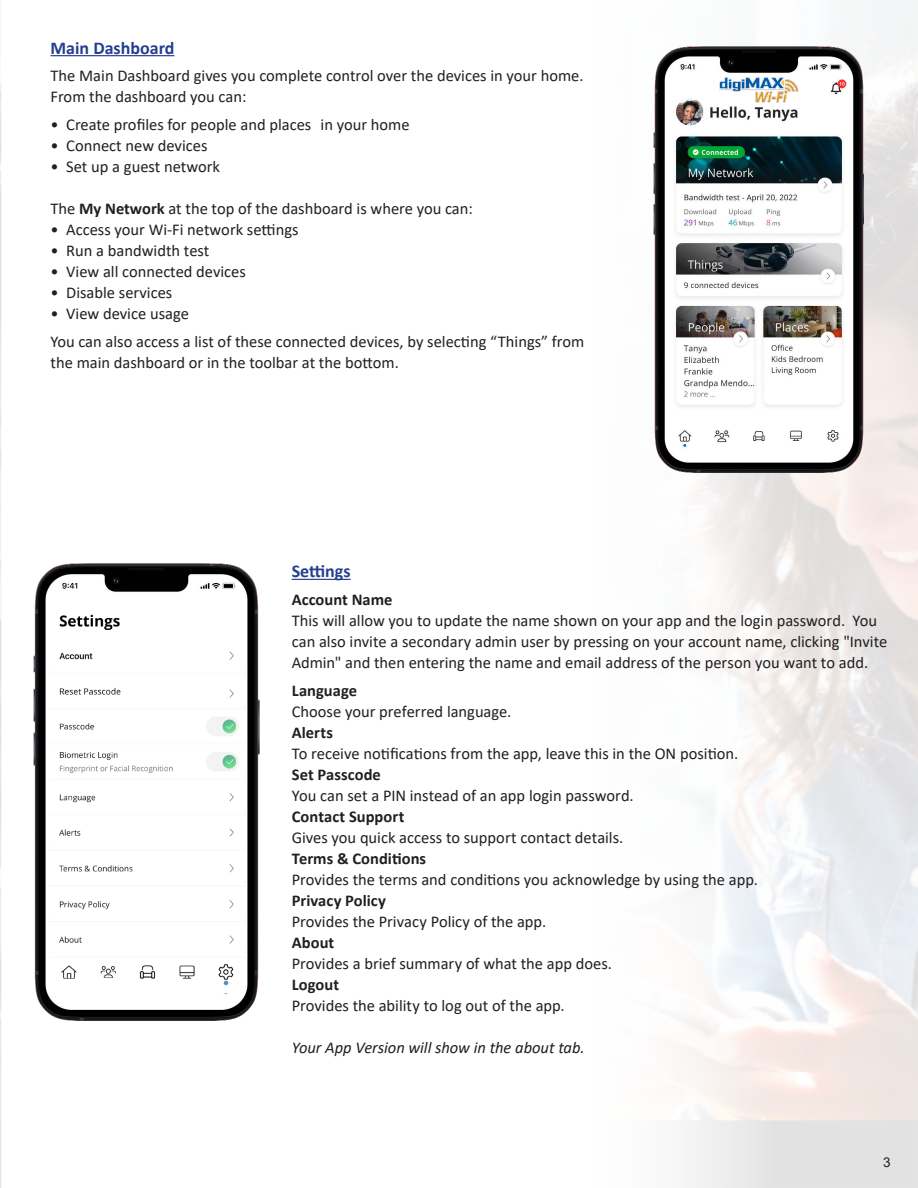
<style>
.page{position:relative;width:918px;height:1188px;background:#fff}
.page>*{position:absolute;margin:0;border:0;box-sizing:border-box;transform-origin:0 0}
.t1{font:700 18px "Calibri";color:#253f8e}
.Body{font:16.5px/21px "Calibri";color:#231f20}
.Body-2{font:italic 16.5px "Calibri";color:#231f20}
.t2{font:13.5px "Arial";color:#231f20}
.s1{font-weight:700}
</style>
<div class="page">
<img style="left:0;top:0;width:1px;height:1188px">
<img style="left:653px;top:0;width:265px;height:1188px">
<hr style="left:51px;top:55px;width:123px;height:1px;background:#253f8e">
<hr style="left:292px;top:579px;width:59px;height:1px;background:#253f8e">
<img style="left:654px;top:47px;width:210px;height:425px">
<img style="left:720px;top:77px;width:78px;height:25px">
<img style="left:34px;top:564px;width:225px;height:457px">
<img style="left:49px;top:606px;width:196px;height:388px">
<p class="t1" style="left:51px;top:35px;width:125px">Main Dashboard</p>
<p class="Body" style="left:51px;top:65px;width:535px">The Main Dashboard gives you complete control over the devices in your home.<br>From the dashboard you can:</p>
<p class="Body" style="left:51px;top:114px;width:361px">• Create profiles for people and places in your home</p>
<p class="Body" style="left:51px;top:135px;width:158px">• Connect new devices</p>
<p class="Body" style="left:51px;top:156px;width:171px">• Set up a guest network</p>
<p class="Body" style="left:51px;top:198px;width:424px">The <span class="s1">My Network</span> at the top of the dashboard is where you can:</p>
<p class="Body" style="left:51px;top:219px;width:249px">• Access your Wi-Fi network settings</p>
<p class="Body" style="left:51px;top:240px;width:160px">• Run a bandwidth test</p>
<p class="Body" style="left:51px;top:261px;width:197px">• View all connected devices</p>
<p class="Body" style="left:51px;top:282px;width:123px">• Disable services</p>
<p class="Body" style="left:51px;top:303px;width:140px">• View device usage</p>
<p class="Body" style="left:51px;top:330px;width:535px">You can also access a list of these connected devices, by selecting “Things” from the main dashboard or in the toolbar at the bottom.</p>
<p class="t1" style="left:292px;top:559px;width:60px">Settings</p>
<p class="Body" style="left:292px;top:589px;width:597px"><span class="s1">Account Name<br></span>This will allow you to update the name shown on your app and the login password. You can also invite a secondary admin user by pressing on your account name, clicking "Invite Admin" and then entering the name and email address of the person you want to add.</p>
<p class="Body" style="left:292px;top:679px;width:221px"><span class="s1">Language<br></span>Choose your preferred language.</p>
<p class="Body" style="left:292px;top:721px;width:448px"><span class="s1">Alerts<br></span>To receive notifications from the app, leave this in the ON position.</p>
<p class="Body" style="left:292px;top:763px;width:344px"><span class="s1">Set Passcode<br></span>You can set a PIN instead of an app login password.</p>
<p class="Body" style="left:292px;top:805px;width:333px"><span class="s1">Contact Support<br></span>Gives you quick access to support contact details.</p>
<p class="Body" style="left:292px;top:847px;width:468px"><span class="s1">Terms &amp; Conditions<br></span>Provides the terms and conditions you acknowledge by using the app.</p>
<p class="Body" style="left:292px;top:889px;width:256px"><span class="s1">Privacy Policy<br></span>Provides the Privacy Policy of the app.</p>
<p class="Body" style="left:292px;top:931px;width:322px"><span class="s1">About<br></span>Provides a brief summary of what the app does.</p>
<p class="Body" style="left:292px;top:973px;width:275px"><span class="s1">Logout<br></span>Provides the ability to log out of the app.</p>
<p class="Body-2" style="left:292px;top:1036px;width:294px">Your App Version will show in the about tab.</p>
<p class="t2" style="left:883px;top:1153px;width:9px">3</p>
</div>
